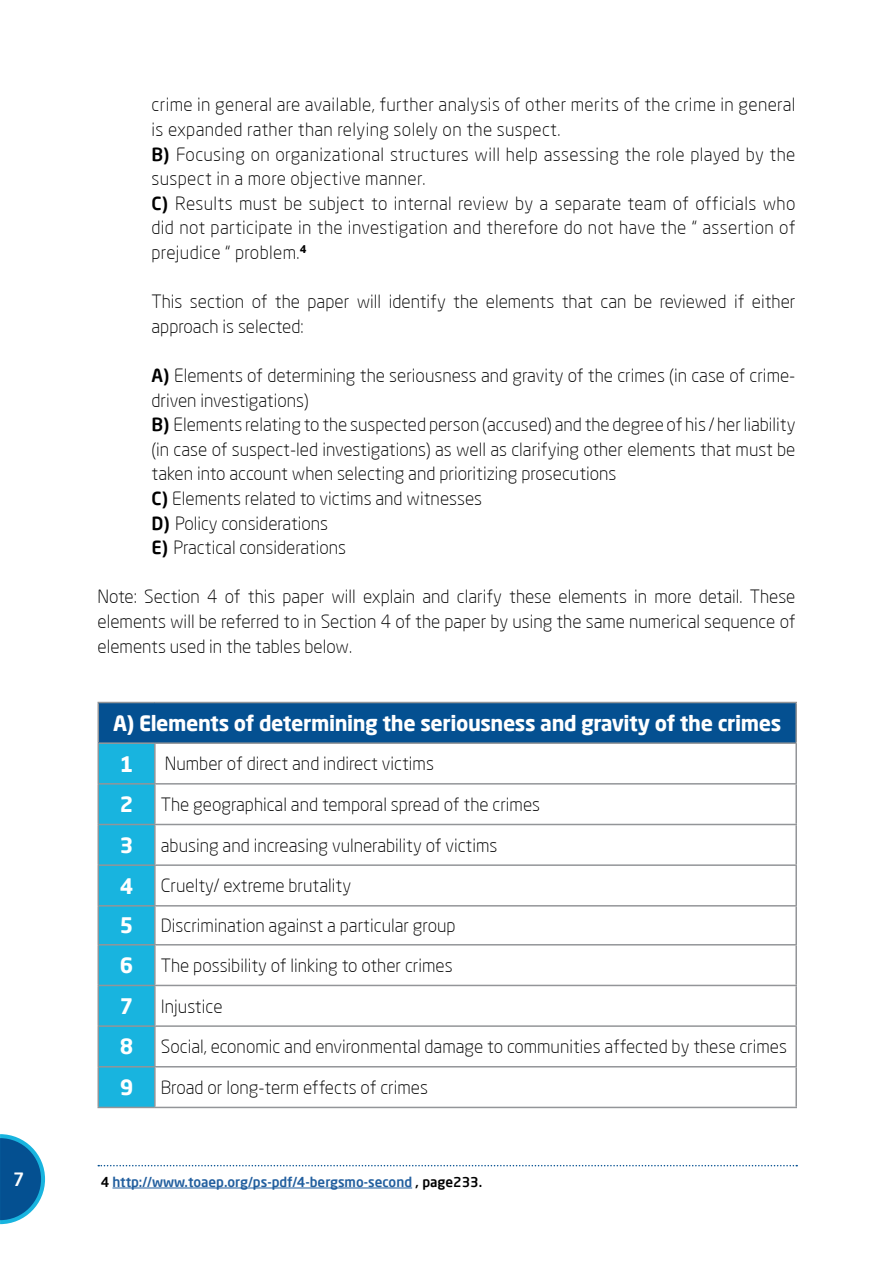
<style>
.page{position:relative;width:893px;height:1263px;background:#fff}
.page>*{position:absolute;margin:0;border:0;box-sizing:border-box;transform-origin:0 0}
.t1{font:700 21px/40.7px "Neo Sans Arabic";letter-spacing:-.02em;color:#fff}
.t2{font:300 18px/24.6px "Neo Sans Arabic";color:#000}
.t3{font:300 18px/24.6px "Neo Sans Arabic";letter-spacing:.02em;color:#000}
.t4{font:500 18px "Neo Sans Arabic";color:#fff}
.t5{font:500 13.5px "Neo Sans Arabic";color:#215e9e}
.s1{font-weight:500}
.s2{color:#000}
</style>
<div class="page">
<svg style="left:0;top:1134px;width:45px;height:90px"></svg>
<svg style="left:98px;top:1165px;width:699px;height:1px"></svg>
<hr style="left:112px;top:1187px;width:300px;height:1px;background:#215e9e">
<div style="left:98px;top:702px;width:698px;height:41px;background:#045091"></div>
<div style="left:99px;top:744px;width:55px;height:363px;background:#18b4df"></div>
<hr style="left:98px;top:702px;width:57px;height:1px;background:#939598">
<hr style="left:98px;top:703px;width:1px;height:39px;background:#939598">
<hr style="left:155px;top:702px;width:642px;height:1px;background:#939598">
<hr style="left:795px;top:703px;width:2px;height:39px;background:#939598">
<hr style="left:98px;top:742px;width:57px;height:2px;background:#939598">
<hr style="left:155px;top:742px;width:642px;height:2px;background:#939598">
<hr style="left:98px;top:744px;width:1px;height:39px;background:#939598">
<hr style="left:154px;top:744px;width:2px;height:39px;background:#939598">
<hr style="left:795px;top:744px;width:2px;height:39px;background:#939598">
<hr style="left:98px;top:783px;width:57px;height:1px;background:#939598">
<hr style="left:98px;top:784px;width:1px;height:40px;background:#939598">
<hr style="left:155px;top:783px;width:642px;height:1px;background:#939598">
<hr style="left:154px;top:784px;width:2px;height:40px;background:#939598">
<hr style="left:795px;top:784px;width:2px;height:40px;background:#939598">
<hr style="left:98px;top:824px;width:57px;height:1px;background:#939598">
<hr style="left:98px;top:825px;width:1px;height:39px;background:#939598">
<hr style="left:155px;top:824px;width:642px;height:1px;background:#939598">
<hr style="left:154px;top:825px;width:2px;height:39px;background:#939598">
<hr style="left:795px;top:825px;width:2px;height:39px;background:#939598">
<hr style="left:98px;top:864px;width:57px;height:2px;background:#939598">
<hr style="left:98px;top:866px;width:1px;height:39px;background:#939598">
<hr style="left:155px;top:864px;width:642px;height:2px;background:#939598">
<hr style="left:154px;top:866px;width:2px;height:39px;background:#939598">
<hr style="left:795px;top:866px;width:2px;height:39px;background:#939598">
<hr style="left:98px;top:905px;width:57px;height:1px;background:#939598">
<hr style="left:98px;top:906px;width:1px;height:38px;background:#939598">
<hr style="left:155px;top:905px;width:642px;height:1px;background:#939598">
<hr style="left:154px;top:906px;width:2px;height:38px;background:#939598">
<hr style="left:795px;top:906px;width:2px;height:38px;background:#939598">
<hr style="left:98px;top:944px;width:57px;height:1px;background:#939598">
<hr style="left:98px;top:945px;width:1px;height:40px;background:#939598">
<hr style="left:155px;top:944px;width:642px;height:1px;background:#939598">
<hr style="left:154px;top:945px;width:2px;height:40px;background:#939598">
<hr style="left:795px;top:945px;width:2px;height:40px;background:#939598">
<hr style="left:98px;top:985px;width:57px;height:1px;background:#939598">
<hr style="left:98px;top:986px;width:1px;height:39px;background:#939598">
<hr style="left:155px;top:985px;width:642px;height:1px;background:#939598">
<hr style="left:154px;top:986px;width:2px;height:39px;background:#939598">
<hr style="left:795px;top:986px;width:2px;height:39px;background:#939598">
<hr style="left:98px;top:1025px;width:57px;height:2px;background:#939598">
<hr style="left:98px;top:1027px;width:1px;height:39px;background:#939598">
<hr style="left:155px;top:1025px;width:642px;height:2px;background:#939598">
<hr style="left:154px;top:1027px;width:2px;height:39px;background:#939598">
<hr style="left:795px;top:1027px;width:2px;height:39px;background:#939598">
<hr style="left:98px;top:1066px;width:57px;height:1px;background:#939598">
<hr style="left:98px;top:1067px;width:1px;height:40px;background:#939598">
<hr style="left:155px;top:1066px;width:642px;height:1px;background:#939598">
<hr style="left:154px;top:1067px;width:2px;height:40px;background:#939598">
<hr style="left:795px;top:1067px;width:2px;height:40px;background:#939598">
<hr style="left:98px;top:1107px;width:57px;height:1px;background:#939598">
<hr style="left:155px;top:1107px;width:642px;height:1px;background:#939598">
<p class="t4" style="left:13px;top:1165px;width:13px">7</p>
<p class="t3" style="left:152px;top:92px;width:645px">crime in general are available, further analysis of other merits of the crime in general is expanded rather than relying solely on the suspect.<br><span class="s1">B)</span> Focusing on organizational structures will help assessing the role played by the suspect in a more objective manner.<br><span class="s1">C)</span> Results must be subject to internal review by a separate team of officials who did not participate in the investigation and therefore do not have the “ assertion of prejudice “ problem.<sup>4</sup></p>
<p class="t2" style="left:152px;top:289px;width:645px">This section of the paper will identify the elements that can be reviewed if either approach is selected:</p>
<p class="t2" style="left:152px;top:363px;width:645px"><span class="s1">A)</span> Elements of determining the seriousness and gravity of the crimes (in case of crime&shy;driven investigations)<br><span class="s1">B)</span> Elements relating to the suspected person (accused) and the degree of his / her liability (in case of suspect-led investigations) as well as clarifying other elements that must be taken into account when selecting and prioritizing prosecutions<br><span class="s1">C)</span> Elements related to victims and witnesses<br><span class="s1">D)</span> Policy considerations<br><span class="s1">E)</span> Practical considerations</p>
<p class="t2" style="left:98px;top:585px;width:699px;text-align:justify">Note: Section 4 of this paper will explain and clarify these elements in more detail. These elements will be referred to in Section 4 of the paper by using the same numerical sequence of elements used in the tables below.</p>
<p class="t1" style="left:120px;top:703px;width:663px;text-indent:-7px">A) Elements of determining the seriousness and gravity of the crimes<br>1</p>
<p class="t2" style="left:165px;top:751px;width:271px">Number of direct and indirect victims</p>
<p class="t1" style="left:120px;top:784px;width:15px">2</p>
<p class="t2" style="left:161px;top:792px;width:381px">The geographical and temporal spread of the crimes</p>
<p class="t1" style="left:120px;top:825px;width:15px">3</p>
<p class="t2" style="left:161px;top:833px;width:338px">abusing and increasing vulnerability of victims</p>
<p class="t1" style="left:120px;top:866px;width:15px">4</p>
<p class="t2" style="left:161px;top:873px;width:192px">Cruelty/ extreme brutality</p>
<p class="t1" style="left:120px;top:905px;width:15px">5</p>
<p class="t2" style="left:161px;top:913px;width:296px">Discrimination against a particular group</p>
<p class="t1" style="left:120px;top:945px;width:15px">6</p>
<p class="t2" style="left:161px;top:953px;width:293px">The possibility of linking to other crimes</p>
<p class="t1" style="left:120px;top:986px;width:15px">7</p>
<p class="t2" style="left:161px;top:994px;width:63px">Injustice</p>
<p class="t1" style="left:120px;top:1027px;width:15px">8</p>
<p class="t2" style="left:161px;top:1034px;width:628px">Social, economic and environmental damage to communities affected by these crimes</p>
<p class="t1" style="left:120px;top:1067px;width:15px">9</p>
<p class="t2" style="left:161px;top:1075px;width:269px">Broad or long-term effects of crimes</p>
<p class="t5" style="left:101px;top:1172px;width:383px"><span class="s2">4</span> http://www.toaep.org/ps-pdf/4-bergsmo-second <span class="s2">, page233.</span></p>
</div>
